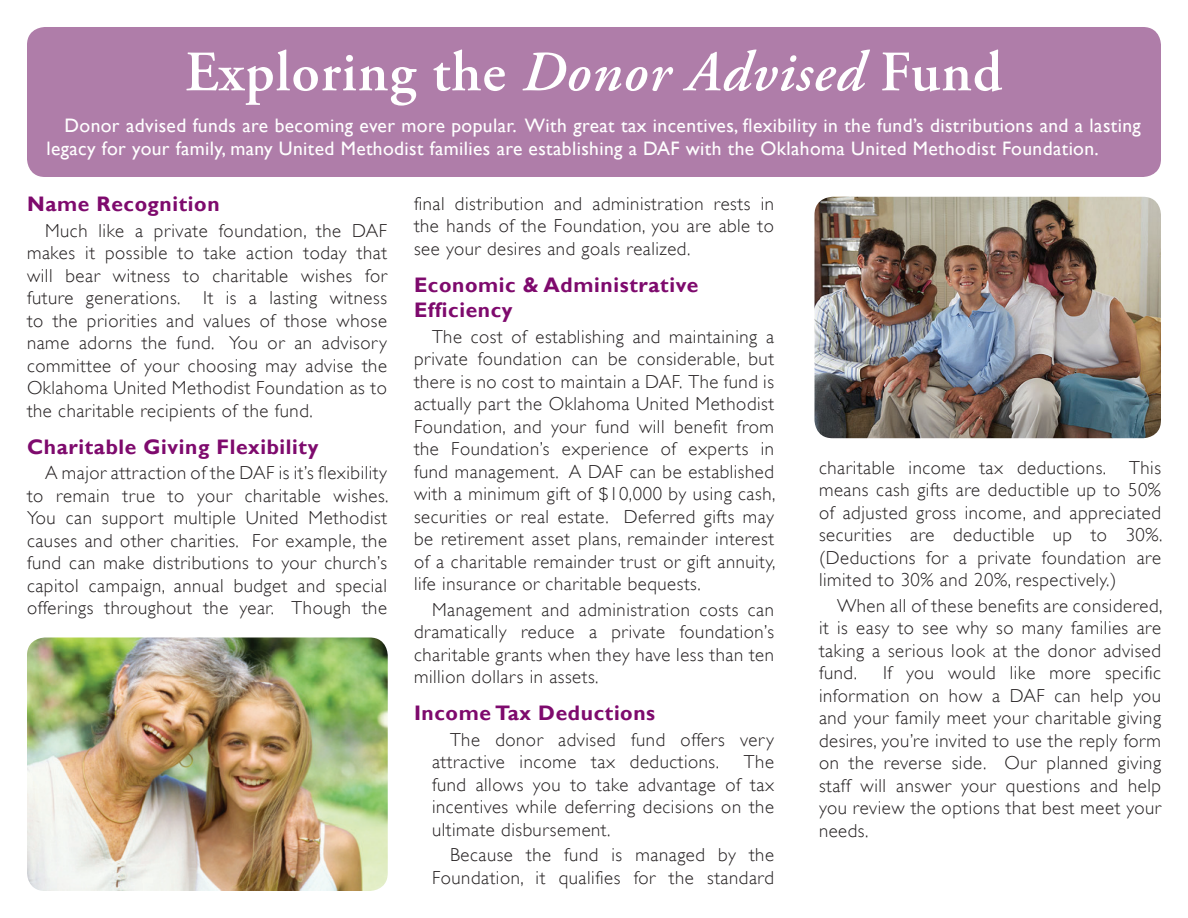
<style>
.page{position:relative;width:1188px;height:918px;background:#fff}
.page>*{position:absolute;margin:0;border:0;box-sizing:border-box;transform-origin:0 0}
.t1{font:600 57px "Adobe Garamond Pro";letter-spacing:.02em;color:#fff}
.t2{font:700 21px/25.2px "Gill Sans";letter-spacing:.03em;color:#7e0a6d}
.t3{font:19.5px/23.4px "Gill Sans";letter-spacing:.02em;color:#fff}
.t4{font:300 18.75px/22.5px "Gill Sans";letter-spacing:.03em;color:#231f20;text-align:justify}
.s1{font-style:italic}
</style>
<div class="page">
<div style="left:27px;top:27px;width:1134px;height:150px;background:#af7da9;border-radius:18px"></div>
<img style="left:814px;top:197px;width:347px;height:241px">
<img style="left:27px;top:638px;width:361px;height:253px">
<h1 class="t1" style="left:185px;top:39px;width:818px">Exploring the <span class="s1">Donor Advised</span> Fund</h1>
<p class="t3" style="left:47px;top:114px;width:1096px;text-indent:18px">Donor advised funds are becoming ever more popular. With great tax incentives, flexibility in the fund’s distributions and a lasting legacy for your family, many United Methodist families are establishing a DAF with the Oklahoma United Methodist Foundation.</p>
<p class="t2" style="left:27px;top:192px;width:194px">Name Recognition</p>
<p class="t4" style="left:27px;top:218px;width:362px;text-indent:18px">Much like a private foundation, the DAF makes it possible to take action today that will bear witness to charitable wishes for future generations. It is a lasting witness to the priorities and values of those whose name adorns the fund. You or an advisory committee of your choosing may advise the Oklahoma United Methodist Foundation as to the charitable recipients of the fund.</p>
<p class="t2" style="left:27px;top:435px;width:293px">Charitable Giving Flexibility</p>
<p class="t4" style="left:27px;top:461px;width:363px;text-indent:18px">A major attraction of the DAF is it’s flexibility to remain true to your charitable wishes.<br>You can support multiple United Methodist causes and other charities. For example, the fund can make distributions to your church’s capitol campaign, annual budget and special offerings throughout the year. Though the</p>
<p class="t4" style="left:414px;top:191px;width:362px">final distribution and administration rests in the hands of the Foundation, you are able to see your desires and goals realized.</p>
<p class="t2" style="left:414px;top:273px;width:286px">Economic &amp; Administrative<br>Efficiency</p>
<p class="t4" style="left:414px;top:324px;width:363px;text-indent:18px">The cost of establishing and maintaining a private foundation can be considerable, but there is no cost to maintain a DAF. The fund is actually part the Oklahoma United Methodist Foundation, and your fund will benefit from the Foundation’s experience of experts in fund management. A DAF can be established with a minimum gift of $10,000 by using cash, securities or real estate. Deferred gifts may be retirement asset plans, remainder interest of a charitable remainder trust or gift annuity, life insurance or charitable bequests.</p>
<p class="t4" style="left:414px;top:597px;width:362px;text-indent:18px">Management and administration costs can dramatically reduce a private foundation’s charitable grants when they have less than ten million dollars in assets.</p>
<p class="t2" style="left:414px;top:701px;width:243px">Income Tax Deductions</p>
<p class="t4" style="left:432px;top:728px;width:343px;text-indent:18px">The donor advised fund offers very attractive income tax deductions.</p>
<p class="t4" style="left:819px;top:455px;width:345px">charitable income tax deductions. This means cash gifts are deductible up to 50% of adjusted gross income, and appreciated securities are deductible up to 30%. (Deductions for a private foundation are limited to 30% and 20%, respectively.)</p>
<p class="t4" style="left:819px;top:593px;width:345px;text-indent:18px">When all of these benefits are considered, it is easy to see why so many families are taking a serious look at the donor advised fund.</p>
<p class="t4" style="left:819px;top:661px;width:344px;text-indent:64px">If you would like more specific information on how a DAF can help you and your family meet your charitable giving desires, you’re invited to use the reply form on the reverse side. Our planned giving staff will answer your questions and help you review the options that best meet your needs.</p>
<p class="t4" style="left:432px;top:750px;width:344px;text-indent:312px">The fund allows you to take advantage of tax incentives while deferring decisions on the ultimate disbursement.</p>
<p class="t4" style="left:432px;top:843px;width:344px;text-align:right">Because the fund is managed by the<br>Foundation, it qualifies for the standard</p>
</div>
